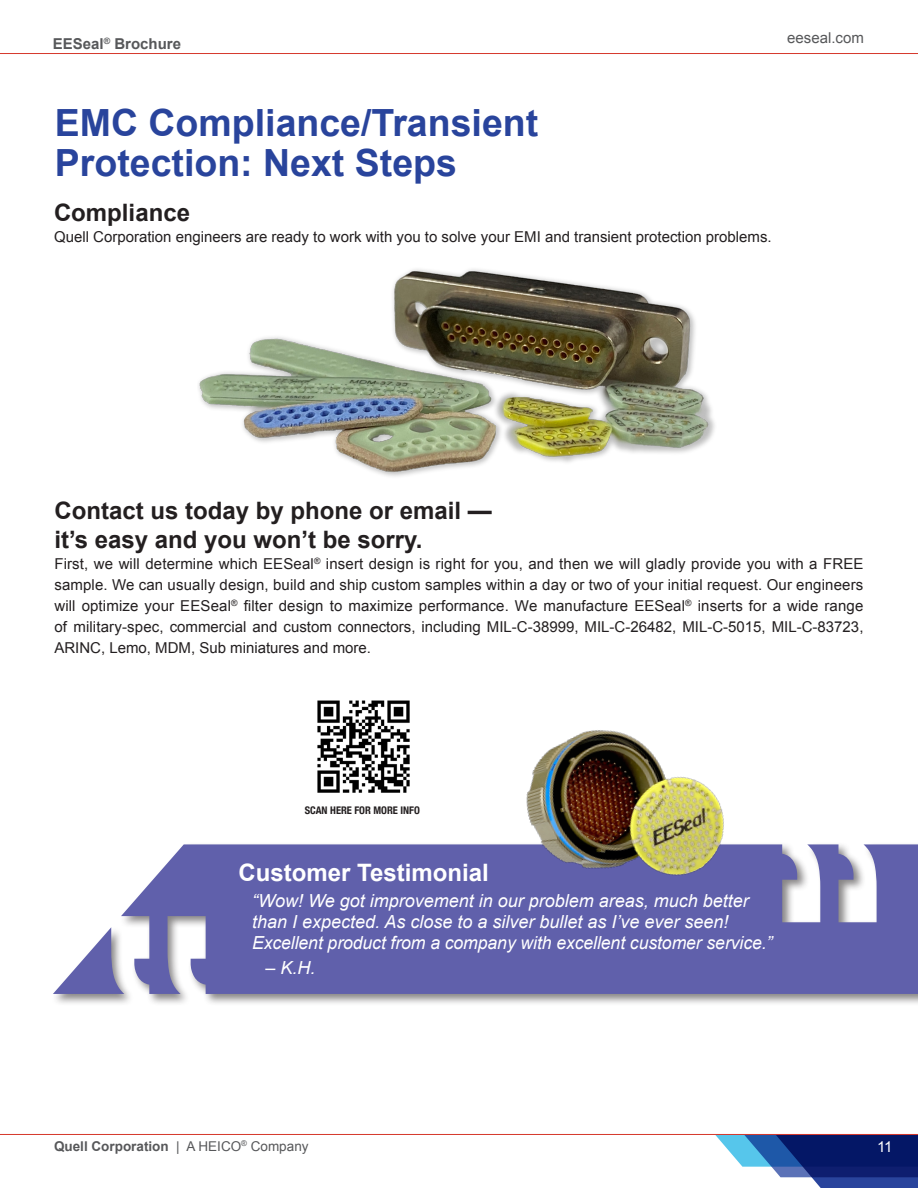
<style>
.page{position:relative;width:918px;height:1188px;background:#fff}
.page>*{position:absolute;margin:0;border:0;box-sizing:border-box;transform-origin:0 0}
.List_Paragraph{font:700 37.5px "Arial";color:#29449c}
.t1{font:700 24px "Arial";color:#231f20}
.t2{font:700 24px "Arial";color:#fff}
.t3{font:italic 18px "Arial";color:#fff}
.t4{font:15px/21px "Arial";color:#231f20;text-align:justify}
.t5{font:700 15px "Arial";color:#57585a}
.t6{font:15px "Arial";color:#57585a}
.t7{font:15px "Arial";color:#fff}
.t8{font:700 13.5px "Arial";color:#57585a}
.t9{font:700 condensed 10.5px "Helvetica Neue";color:#231f20}
.s1{font-weight:400}
</style>
<div class="page">
<svg style="left:715px;top:1135px;width:203px;height:53px"></svg>
<hr style="left:0;top:1134px;width:918px;height:1px;background:#d6382b">
<hr style="left:0;top:53px;width:918px;height:1px;background:#d6382b">
<div style="left:51px;top:841px;width:867px;height:166px;background:#231f20;opacity:.55"></div>
<svg style="left:53px;top:844px;width:865px;height:150px;fill:#6060ab"></svg>
<img style="left:317px;top:700px;width:93px;height:93px">
<img style="left:462px;top:730px;width:314px;height:220px">
<img style="left:198px;top:269px;width:517px;height:208px">
<p class="t5" style="left:53px;top:34px;width:130px">EESeal<sup>®</sup> Brochure</p>
<p class="t6" style="left:787px;top:28px;width:78px">eeseal.com</p>
<p class="List_Paragraph" style="left:55px;top:98px;width:485px">EMC Compliance/Transient</p>
<p class="List_Paragraph" style="left:55px;top:138px;width:404px">Protection: Next Steps</p>
<p class="t1" style="left:54px;top:197px;width:138px">Compliance</p>
<p class="t4" style="left:54px;top:226px;width:719px">Quell Corporation engineers are ready to work with you to solve your EMI and transient protection problems.</p>
<p class="t1" style="left:54px;top:495px;width:439px">Contact us today by phone or email —</p>
<p class="t1" style="left:54px;top:524px;width:370px">it’s easy and you won’t be sorry.</p>
<p class="t4" style="left:54px;top:553px;width:811px">First, we will determine which EESeal<sup>®</sup> insert design is right for you, and then we will gladly provide you with a FREE sample. We can usually design, build and ship custom samples within a day or two of your initial request. Our engineers will optimize your EESeal<sup>®</sup> filter design to maximize performance. We manufacture EESeal<sup>®</sup> inserts for a wide range of military-spec, commercial and custom connectors, including MIL-C-38999, MIL-C-26482, MIL-C-5015, MIL-C-83723, ARINC, Lemo, MDM, Sub miniatures and more.</p>
<p class="t9" style="left:305px;top:801px;width:117px">SCAN HERE FOR MORE INFO</p>
<p class="t2" style="left:239px;top:857px;width:252px">Customer Testimonial</p>
<p class="t3" style="left:252px;top:889px;width:498px">“Wow! We got improvement in our problem areas, much better</p>
<p class="t3" style="left:252px;top:910px;width:478px">than I expected. As close to a silver bullet as I’ve ever seen!</p>
<p class="t3" style="left:252px;top:931px;width:522px">Excellent product from a company with excellent customer service.”</p>
<p class="t3" style="left:266px;top:956px;width:52px">– K.H.</p>
<p class="t8" style="left:54px;top:1137px;width:256px">Quell Corporation <span class="s1">| A HEICO</span><sup>®</sup> <span class="s1">Company</span></p>
<p class="t7" style="left:877px;top:1137px;width:17px">11</p>
</div>
